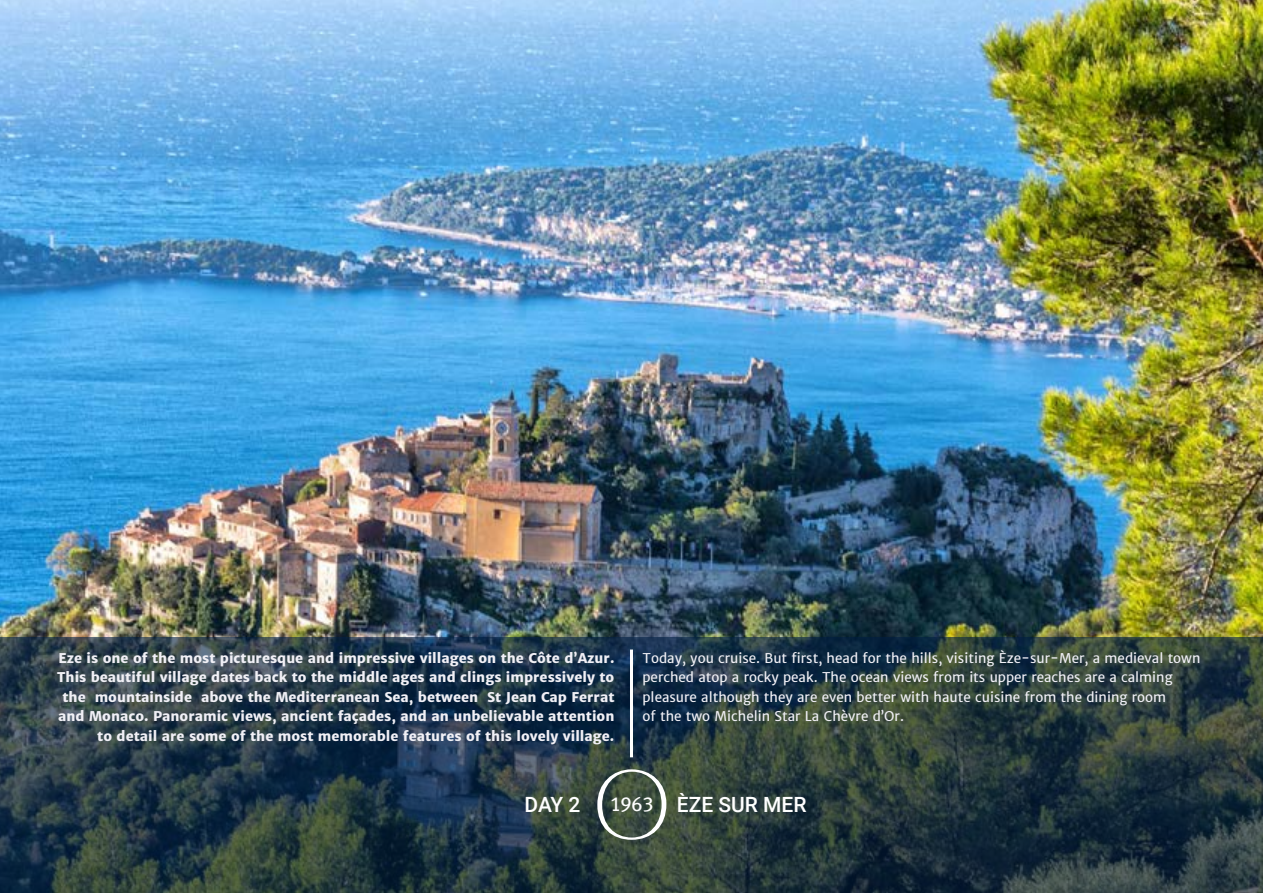
<style>
.page{position:relative;width:1263px;height:893px;background:#fff}
.page>*{position:absolute;margin:0;border:0;box-sizing:border-box;transform-origin:0 0}
.t1{font:500 21px "Roboto";color:#fff}
.t2{font:800 13.5px/19.5px "Merriweather Sans";color:#f1f0f6;text-align:right}
.t3{font:13.5px/19.5px "Merriweather Sans";color:#f1f0f6}
.s1{font-family:"Meta Plus Book Caps";font-weight:400;font-size:20.4px}
</style>
<div class="page">
<img style="left:0;top:0;width:1263px;height:637px">
<svg style="left:0;top:637px;width:1263px;height:256px;background:#263941"></svg>
<hr style="left:630px;top:649px;width:3px;height:108px;background:#fff">
<svg style="left:597px;top:769px;width:69px;height:71px;background:#5a685c"></svg>
<p class="t2" style="left:57px;top:648px;width:559px">Eze is one of the most picturesque and impressive villages on the Côte d’Azur.<br>This beautiful village dates back to the middle ages and clings impressively to the mountainside above the Mediterranean Sea, between St Jean Cap Ferrat and Monaco. Panoramic views, ancient façades, and an unbelievable attention to detail are some of the most memorable features of this lovely village.</p>
<p class="t3" style="left:642px;top:648px;width:559px">Today, you cruise. But first, head for the hills, visiting Èze-sur-Mer, a medieval town perched atop a rocky peak. The ocean views from its upper reaches are a calming pleasure although they are even better with haute cuisine from the dining room<br>of the two Michelin Star La Chèvre d’Or.</p>
<h1 class="t1" style="left:524px;top:789px;width:57px">DAY 2</h1>
<h1 class="t1" style="left:610px;top:790px;width:198px"><span class="s1">1963</span> ÈZE SUR MER</h1>
</div>
